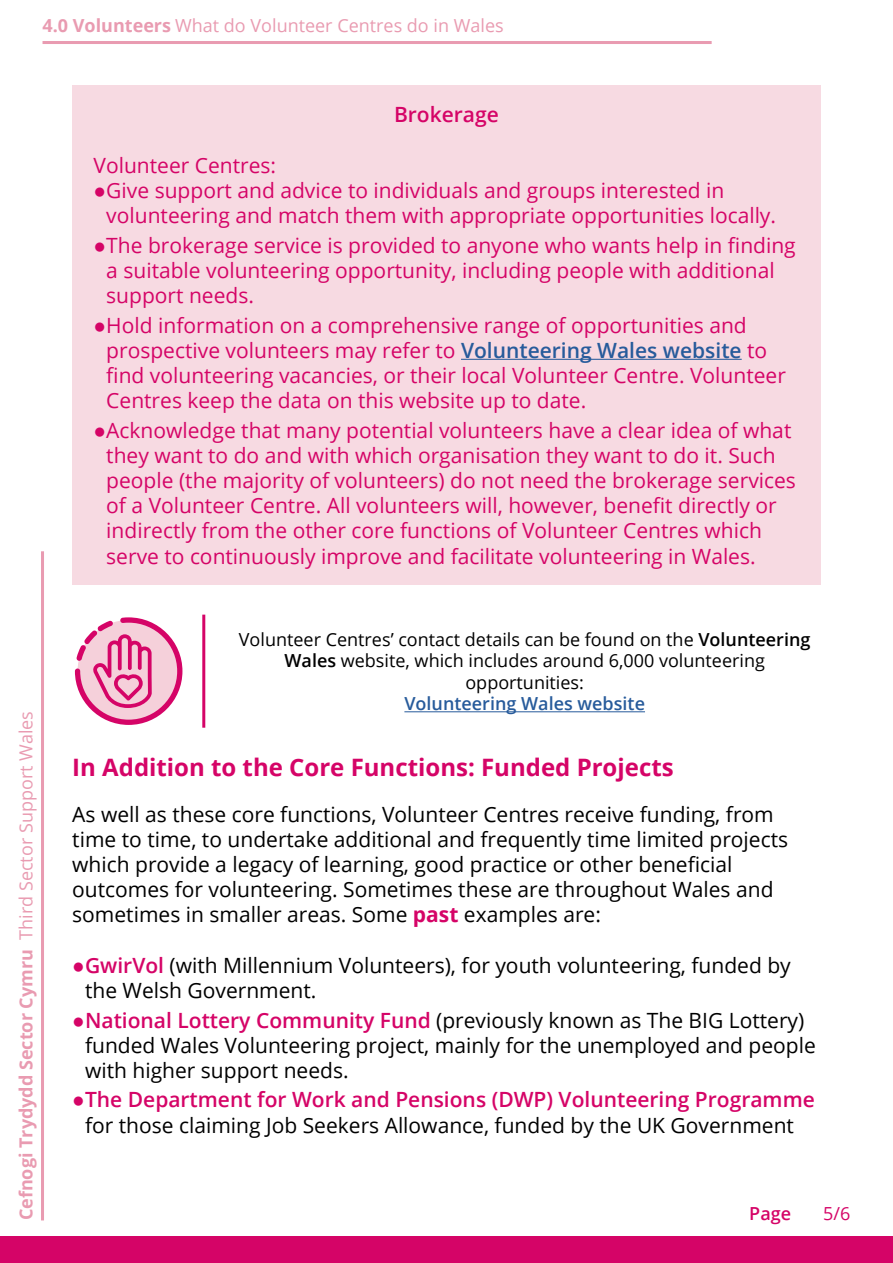
<style>
.page{position:relative;width:893px;height:1263px;background:#fff}
.page>*{position:absolute;margin:0;border:0;box-sizing:border-box;transform-origin:0 0}
.Subheading-Pink{font:700 24px "Open Sans";color:#d50467}
.Paragraph-Standard{font:21px/25.2px "Open Sans";color:#d50467}
.Paragraph-Standard-2{font:21px/25.2px "Open Sans";color:#000}
.Paragraph-Standard-3{font:600 21px "Open Sans";color:#d50467}
.t1{font:18px/21.6px "Open Sans";color:#000;text-align:center}
.t2{font:18px "Open Sans";color:#e99bb1}
.t3{font:700 18px "Open Sans";color:#e99bb1}
.t4{font:600 18px "Open Sans";color:#275b9b}
.t5{font:600 18px "Open Sans";color:#d50467}
.t6{font:18px "Open Sans";color:#d50467}
.s1{font-weight:700}
.s2{font-family:"Helvetica"}
.s3{font-weight:600;color:#275b9b}
.s4{font-weight:600}
.s5{font-weight:700;color:#d50467}
.s6{font-family:"Helvetica";color:#d50467}
.s7{font-weight:600;color:#d50467}
</style>
<div class="page">
<hr style="left:43px;top:41px;width:669px;height:3px;background:#e99bb1">
<div style="left:0;top:1236px;width:893px;height:27px;background:#d50467"></div>
<hr style="left:41px;top:551px;width:3px;height:669px;background:#e99bb1">
<div style="left:72px;top:85px;width:749px;height:500px;background:#f7dae2"></div>
<hr style="left:461px;top:359px;width:281px;height:1px;background:#275b9b">
<hr style="left:404px;top:711px;width:241px;height:1px;background:#275b9b">
<hr style="left:202px;top:615px;width:3px;height:113px;background:#d50467">
<svg style="left:75px;top:617px;width:107px;height:108px"></svg>
<p class="t2" style="left:43px;top:13px;width:463px"><span class="s1">4.0 Volunteers</span> What do Volunteer Centres do in Wales</p>
<p class="Paragraph-Standard-3" style="left:394px;top:100px;width:106px">Brokerage</p>
<p class="t2" style="left:14px;top:940px;width:230px;rotate:-90deg">Third Sector Support Wales</p>
<p class="t3" style="left:13px;top:1220px;width:273px;rotate:-90deg">Cefnogi Trydydd Sector Cymru</p>
<p class="Paragraph-Standard" style="left:94px;top:152px;width:184px">Volunteer Centres:</p>
<p class="Paragraph-Standard" style="left:106px;top:177px;width:671px;text-indent:-13px"><span class="s2">●</span>Give support and advice to individuals and groups interested in volunteering and match them with appropriate opportunities locally.</p>
<p class="Paragraph-Standard" style="left:106px;top:232px;width:691px;text-indent:-13px"><span class="s2">●</span>The brokerage service is provided to anyone who wants help in finding a suitable volunteering opportunity, including people with additional support needs.</p>
<p class="Paragraph-Standard" style="left:106px;top:312px;width:681px;text-indent:-13px"><span class="s2">●</span>Hold information on a comprehensive range of opportunities and prospective volunteers may refer to <span class="s3">Volunteering Wales website</span> to find volunteering vacancies, or their local Volunteer Centre. Volunteer Centres keep the data on this website up to date.</p>
<p class="Paragraph-Standard" style="left:106px;top:417px;width:691px;text-indent:-13px"><span class="s2">●</span>Acknowledge that many potential volunteers have a clear idea of what they want to do and with which organisation they want to do it. Such people (the majority of volunteers) do not need the brokerage services of a Volunteer Centre. All volunteers will, however, benefit directly or indirectly from the other core functions of Volunteer Centres which serve to continuously improve and facilitate volunteering in Wales.</p>
<p class="t1" style="left:239px;top:628px;width:573px">Volunteer Centres’ contact details can be found on the <span class="s4">Volunteering<br>Wales</span> website, which includes around 6,000 volunteering opportunities:</p>
<p class="t4" style="left:404px;top:691px;width:242px">Volunteering Wales website</p>
<h4 class="Subheading-Pink" style="left:72px;top:750px;width:603px">In Addition to the Core Functions: Funded Projects</h4>
<p class="Paragraph-Standard-2" style="left:72px;top:801px;width:717px">As well as these core functions, Volunteer Centres receive funding, from time to time, to undertake additional and frequently time limited projects which provide a legacy of learning, good practice or other beneficial outcomes for volunteering. Sometimes these are throughout Wales and sometimes in smaller areas. Some <span class="s5">past</span> examples are:</p>
<p class="Paragraph-Standard-2" style="left:85px;top:952px;width:707px;text-indent:-13px"><span class="s6">●</span><span class="s7">GwirVol</span> (with Millennium Volunteers), for youth volunteering, funded by the Welsh Government.</p>
<p class="Paragraph-Standard-2" style="left:85px;top:1007px;width:732px;text-indent:-13px"><span class="s6">●</span><span class="s7">National Lottery Community Fund</span> (previously known as The BIG Lottery) funded Wales Volunteering project, mainly for the unemployed and people with higher support needs.</p>
<p class="Paragraph-Standard-2" style="left:72px;top:1087px;width:744px;text-align:center"><span class="s6">●</span><span class="s7">The Department for Work and Pensions (DWP) Volunteering Programme </span>for those claiming Job Seekers Allowance, funded by the UK Government</p>
<p class="t5" style="left:749px;top:1201px;width:43px">Page</p>
<p class="t6" style="left:823px;top:1201px;width:29px">5/6</p>
</div>
